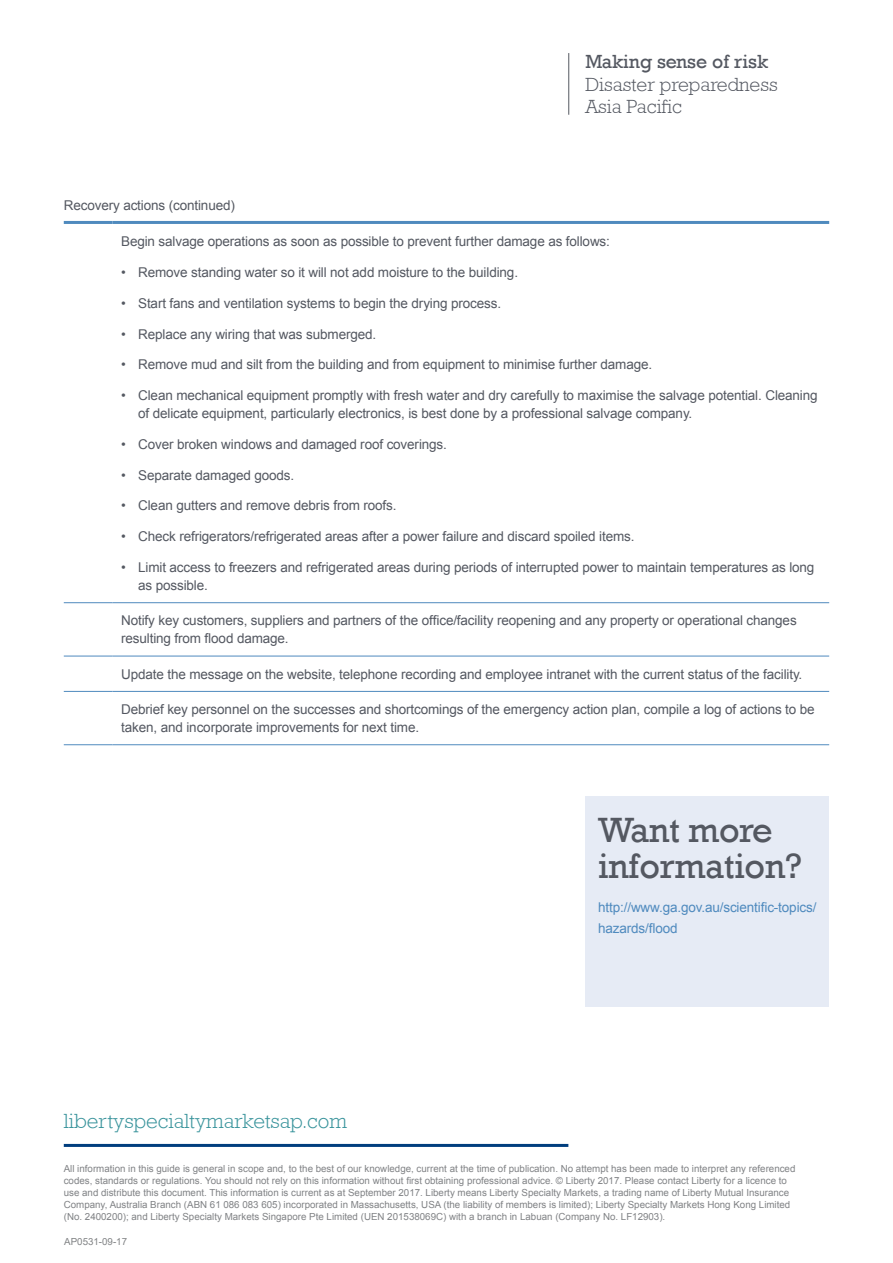
<style>
.page{position:relative;width:893px;height:1263px;background:#fff}
.page>*{position:absolute;margin:0;border:0;box-sizing:border-box;transform-origin:0 0}
.t1{font:36px/36px "Rockwell";letter-spacing:-.01em;color:#545861}
.URL{font:300 21px "Rockwell Std";color:#38939b}
.t2{font:300 19.5px/22.5px "Rockwell Std";color:#545861}
.t3{font:19.5px "Rockwell";color:#545861}
.Table_Body{font:13.5px/18px "Arial";letter-spacing:-.01em;color:#545861}
.Body{font:13.5px/21px "Arial";letter-spacing:-.01em;color:#4f8abe}
.Disclaimer_Body{font:9.75px/12px "Arial";color:#808285}
.t4{font:9.75px "Arial";color:#808284}
</style>
<div class="page">
<hr style="left:568px;top:53px;width:1px;height:62px;background:#545861">
<hr style="left:64px;top:1144px;width:504px;height:3px;background:#003e7e">
<hr style="left:64px;top:221px;width:49px;height:3px;background:#4f8abe">
<hr style="left:113px;top:221px;width:716px;height:3px;background:#4f8abe">
<hr style="left:64px;top:602px;width:49px;height:1px;background:#4f8abe">
<hr style="left:113px;top:602px;width:716px;height:1px;background:#4f8abe">
<hr style="left:64px;top:656px;width:49px;height:1px;background:#4f8abe">
<hr style="left:64px;top:691px;width:49px;height:1px;background:#4f8abe">
<hr style="left:64px;top:744px;width:49px;height:1px;background:#4f8abe">
<hr style="left:113px;top:656px;width:716px;height:1px;background:#4f8abe">
<hr style="left:113px;top:691px;width:716px;height:1px;background:#4f8abe">
<hr style="left:113px;top:744px;width:716px;height:1px;background:#4f8abe">
<div style="left:585px;top:796px;width:244px;height:211px;background:#e6ebf5"></div>
<h3 class="t3" style="left:585px;top:50px;width:184px">Making sense of risk</h3>
<h3 class="t2" style="left:585px;top:73px;width:194px">Disaster preparedness<br>Asia Pacific</h3>
<p class="Table_Body" style="left:64px;top:196px;width:173px">Recovery actions (continued)</p>
<p class="Table_Body" style="left:121px;top:233px;width:490px">Begin salvage operations as soon as possible to prevent further damage as follows:</p>
<p class="Table_Body" style="left:121px;top:263px;width:398px">• Remove standing water so it will not add moisture to the building.</p>
<p class="Table_Body" style="left:121px;top:294px;width:382px">• Start fans and ventilation systems to begin the drying process.</p>
<p class="Table_Body" style="left:121px;top:325px;width:257px">• Replace any wiring that was submerged.</p>
<p class="Table_Body" style="left:121px;top:356px;width:533px">• Remove mud and silt from the building and from equipment to minimise further damage.</p>
<p class="Table_Body" style="left:138px;top:387px;width:681px;text-indent:-17px">• Clean mechanical equipment promptly with fresh water and dry carefully to maximise the salvage potential. Cleaning of delicate equipment, particularly electronics, is best done by a professional salvage company.</p>
<p class="Table_Body" style="left:121px;top:435px;width:327px">• Cover broken windows and damaged roof coverings.</p>
<p class="Table_Body" style="left:121px;top:466px;width:175px">• Separate damaged goods.</p>
<p class="Table_Body" style="left:121px;top:497px;width:277px">• Clean gutters and remove debris from roofs.</p>
<p class="Table_Body" style="left:121px;top:528px;width:515px">• Check refrigerators/refrigerated areas after a power failure and discard spoiled items.</p>
<p class="Table_Body" style="left:138px;top:558px;width:678px;text-indent:-17px">• Limit access to freezers and refrigerated areas during periods of interrupted power to maintain temperatures as long as possible.</p>
<p class="Table_Body" style="left:121px;top:612px;width:677px">Notify key customers, suppliers and partners of the office/facility reopening and any property or operational changes resulting from flood damage.</p>
<p class="Table_Body" style="left:121px;top:665px;width:683px">Update the message on the website, telephone recording and employee intranet with the current status of the facility.</p>
<p class="Table_Body" style="left:121px;top:700px;width:695px">Debrief key personnel on the successes and shortcomings of the emergency action plan, compile a log of actions to be taken, and incorporate improvements for next time.</p>
<p class="URL" style="left:64px;top:1109px;width:285px">libertyspecialtymarketsap.com</p>
<p class="t1" style="left:598px;top:813px;width:205px">Want more information?</p>
<p class="Body" style="left:598px;top:897px;width:220px">http://www.ga.gov.au/scientific-topics/ hazards/flood</p>
<p class="Disclaimer_Body" style="left:64px;top:1163px;width:733px">All information in this guide is general in scope and, to the best of our knowledge, current at the time of publication. No attempt has been made to interpret any referenced codes, standards or regulations. You should not rely on this information without first obtaining professional advice. © Liberty 2017. Please contact Liberty for a licence to use and distribute this document. This information is current as at September 2017. Liberty means Liberty Specialty Markets, a trading name of Liberty Mutual Insurance Company, Australia Branch (ABN 61 086 083 605) incorporated in Massachusetts, USA (the liability of members is limited); Liberty Specialty Markets Hong Kong Limited (No. 2400200); and Liberty Specialty Markets Singapore Pte Limited (UEN 201538069C) with a branch in Labuan (Company No. LF12903).</p>
<p class="t4" style="left:64px;top:1235px;width:64px">AP0531-09-17</p>
</div>
